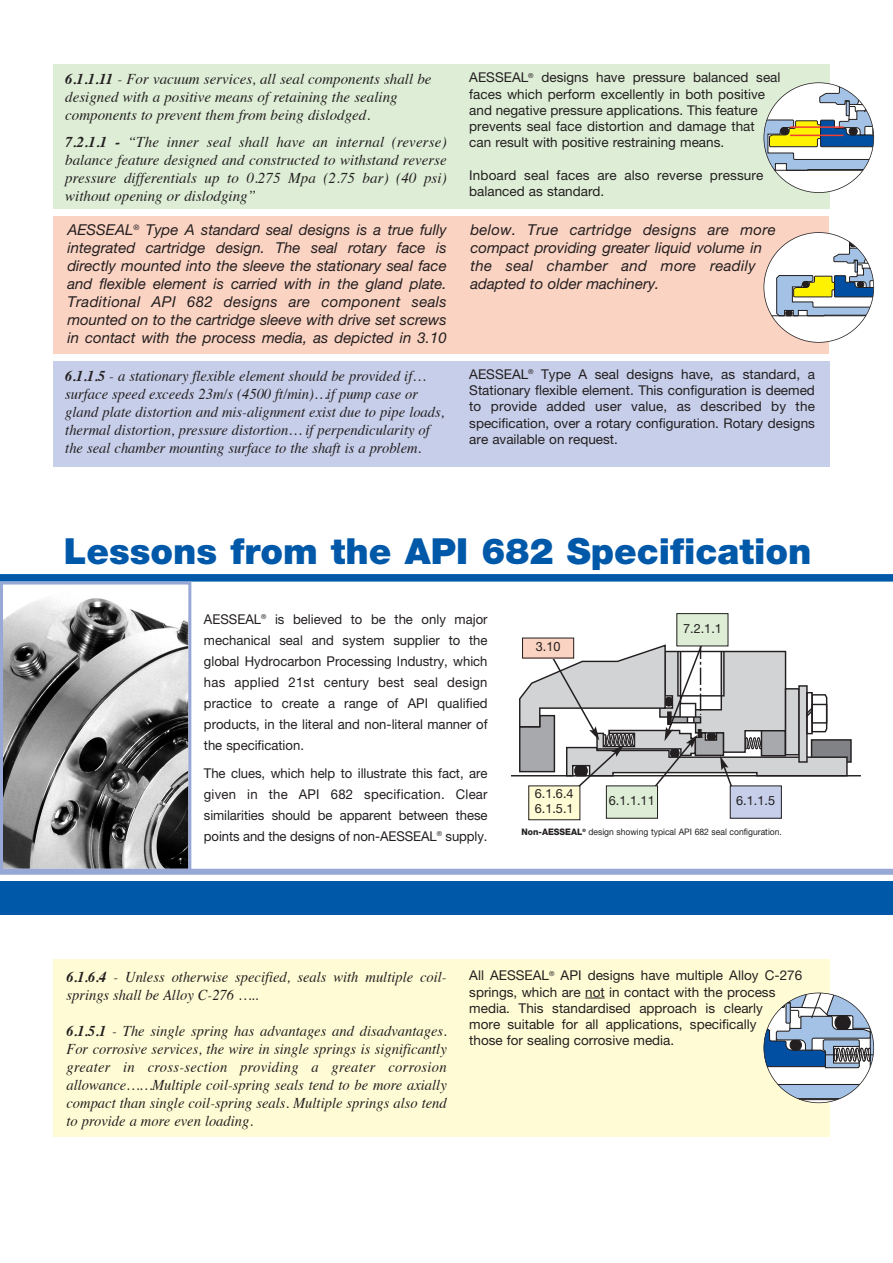
<style>
.page{position:relative;width:893px;height:1263px;background:#fff}
.page>*{position:absolute;margin:0;border:0;box-sizing:border-box;transform-origin:0 0}
.t1{font:900 36px "Helvetica Neue LTW1 G";color:#0058a9}
.t2{font:italic 15px/18px "Times";color:#231f20}
.t3{font:italic 15px/18px "Helvetica Neue LTW1 G";color:#231f20}
.t4{font:13.5px/16.2px "Helvetica Neue LTW1 G";color:#231f20}
.t5{font:12.75px/15.3px "Helvetica Neue LTW1 G";color:#231f20}
.t6{font:9px "Helvetica Neue LTW1 G";color:#231f20;scale:.95 1}
.s1{font-weight:700}
.s2{font-weight:800}
</style>
<div class="page">
<div style="left:0;top:881px;width:893px;height:33px;background:#0058a9"></div>
<div style="left:0;top:574px;width:893px;height:8px;background:#0058a9"></div>
<div style="left:0;top:869px;width:893px;height:6px;background:#98a8d6"></div>
<img style="left:4px;top:598px;width:183px;height:270px">
<div style="left:0;top:581px;width:191px;height:291px;border:3px solid #98a8d6"></div>
<div style="left:53px;top:959px;width:777px;height:177px;background:#fffcd5"></div>
<svg style="left:585px;top:998px;width:20px;height:1px"></svg>
<svg style="left:766px;top:995px;width:108px;height:106px"></svg>
<div style="left:763px;top:992px;width:111px;height:111px;border:2px solid #231f20;border-radius:50%"></div>
<div style="left:811px;top:739px;width:41px;height:24px;background:#808285;border:1px solid #231f20"></div>
<hr style="left:511px;top:775px;width:350px;height:1px;background:#231f20">
<svg style="left:518px;top:640px;width:330px;height:168px"></svg>
<div style="left:522px;top:638px;width:52px;height:20px;background:#fbd3c2"></div>
<div style="left:606px;top:786px;width:51px;height:32px;background:#deeed6"></div>
<div style="left:606px;top:785px;width:52px;height:34px;border:1px solid #231f20"></div>
<div style="left:677px;top:614px;width:51px;height:32px;background:#deeed6"></div>
<div style="left:676px;top:613px;width:52px;height:33px;border:1px solid #231f20"></div>
<div style="left:529px;top:786px;width:51px;height:34px;background:#fffcd5"></div>
<div style="left:528px;top:785px;width:52px;height:35px;border:1px solid #231f20"></div>
<div style="left:730px;top:786px;width:51px;height:32px;background:#c7cee9"></div>
<div style="left:730px;top:785px;width:52px;height:34px;border:1px solid #231f20"></div>
<div style="left:53px;top:216px;width:776px;height:138px;background:#fbd3c2"></div>
<div style="left:764px;top:233px;width:110px;height:109px;background:#fff;border-radius:50%"></div>
<svg style="left:776px;top:233px;width:98px;height:84px"></svg>
<hr style="left:764px;top:315px;width:110px;height:1px;background:#231f20">
<div style="left:763px;top:232px;width:111px;height:111px;border:2px solid #231f20;border-radius:50%"></div>
<div style="left:53px;top:361px;width:776px;height:106px;background:#c7cee9"></div>
<div style="left:53px;top:64px;width:776px;height:144px;background:#deeed6"></div>
<div style="left:764px;top:83px;width:110px;height:110px;background:#fff;border-radius:50%"></div>
<svg style="left:766px;top:83px;width:109px;height:88px"></svg>
<hr style="left:790px;top:135px;width:54px;height:1px;background:#ef3e33">
<hr style="left:790px;top:126px;width:54px;height:2px;background:#ef3e33">
<div style="left:763px;top:82px;width:111px;height:111px;border:2px solid #231f20;border-radius:50%"></div>
<p class="t2" style="left:65px;top:71px;width:368px"><span class="s1">6.1.1.11</span> - For vacuum services, all seal components shall be designed with a positive means of retaining the sealing components to prevent them from being dislodged.</p>
<p class="t2" style="left:65px;top:134px;width:383px;text-align:justify"><span class="s1">7.2.1.1 -</span> “The inner seal shall have an internal (reverse) balance feature designed and constructed to withstand reverse pressure differentials up to 0.275 Mpa (2.75 bar) (40 psi) without opening or dislodging”</p>
<p class="t3" style="left:67px;top:223px;width:381px;text-align:justify">AESSEAL<sup>®</sup> Type A standard seal designs is a true fully integrated cartridge design. The seal rotary face is directly mounted into the sleeve the stationary seal face and flexible element is carried with in the gland plate.<br>Traditional API 682 designs are component seals mounted on to the cartridge sleeve with drive set screws in contact with the process media, as depicted in 3.10</p>
<p class="t2" style="left:65px;top:368px;width:381px"><span class="s1">6.1.1.5</span> - a stationary flexible element should be provided if… surface speed exceeds 23m/s (4500 ft/min)…if pump case or gland plate distortion and mis-alignment exist due to pipe loads, thermal distortion, pressure distortion… if perpendicularity of the seal chamber mounting surface to the shaft is a problem.</p>
<p class="t4" style="left:469px;top:71px;width:313px">AESSEAL<sup>®</sup> designs have pressure balanced seal faces which perform excellently in both positive and negative pressure applications. This feature prevents seal face distortion and damage that<br>can result with positive restraining means.</p>
<p class="t4" style="left:469px;top:168px;width:296px">Inboard seal faces are also reverse pressure balanced as standard.</p>
<p class="t3" style="left:470px;top:223px;width:307px">below. True cartridge designs are more compact providing greater liquid volume in the seal chamber and more readily adapted to older machinery.</p>
<p class="t4" style="left:469px;top:368px;width:347px;text-align:justify">AESSEAL<sup>®</sup> Type A seal designs have, as standard, a Stationary flexible element. This configuration is deemed to provide added user value, as described by the specification, over a rotary configuration. Rotary designs are available on request.</p>
<h1 class="t1" style="left:64px;top:538px;width:749px">Lessons from the API 682 Specification</h1>
<p class="t4" style="left:204px;top:610px;width:285px;line-height:21px;text-align:justify">AESSEAL<sup>®</sup> is believed to be the only major mechanical seal and system supplier to the global Hydrocarbon Processing Industry, which has applied 21st century best seal design practice to create a range of API qualified products, in the literal and non-literal manner of the specification.</p>
<p class="t4" style="left:204px;top:764px;width:285px;line-height:21px;text-align:justify">The clues, which help to illustrate this fact, are given in the API 682 specification. Clear similarities should be apparent between these points and the designs of non-AESSEAL<sup>®</sup> supply.</p>
<p class="t5" style="left:536px;top:640px;width:26px">3.10</p>
<p class="t5" style="left:683px;top:622px;width:40px">7.2.1.1</p>
<p class="t5" style="left:535px;top:787px;width:40px">6.1.6.4<br>6.1.5.1</p>
<p class="t5" style="left:736px;top:794px;width:40px">6.1.1.5</p>
<p class="t6" style="left:522px;top:828px;width:276px"><span class="s2">Non-AESSEAL</span><sup>®</sup> design showing typical API 682 seal configuration.</p>
<p class="t5" style="left:609px;top:794px;width:47px">6.1.1.11</p>
<p class="t2" style="left:66px;top:969px;width:382px"><span class="s1">6.1.6.4</span> - Unless otherwise specified, seals with multiple coil&shy;springs shall be Alloy C-276 …..</p>
<p class="t2" style="left:66px;top:1023px;width:382px;text-align:justify"><span class="s1">6.1.5.1</span> - The single spring has advantages and disadvantages.<br>For corrosive services, the wire in single springs is significantly greater in cross-section providing a greater corrosion allowance……Multiple coil-spring seals tend to be more axially compact than single coil-spring seals. Multiple springs also tend to provide a more even loading.</p>
<p class="t4" style="left:469px;top:969px;width:334px">All AESSEAL<sup>®</sup> API designs have multiple Alloy C-276 springs, which are not in contact with the process media. This standardised approach is clearly<br>more suitable for all applications, specifically<br>those for sealing corrosive media.</p>
</div>
